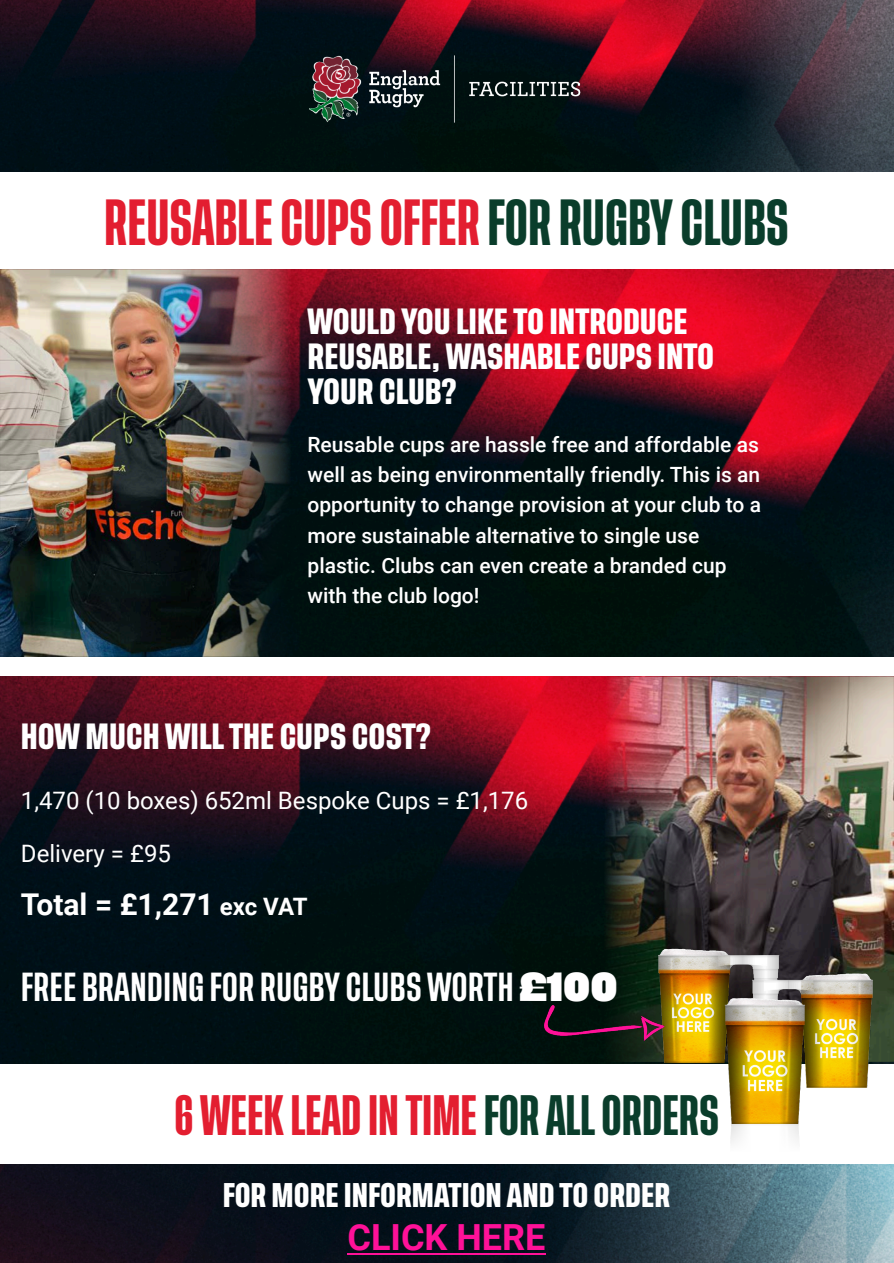
<style>
.page{position:relative;width:894px;height:1263px;background:#fff}
.page>*{position:absolute;margin:0;border:0;box-sizing:border-box;transform-origin:0 0}
.t1{font:600 48.3px "Tusker Grotesk 4600";color:#e31e30}
.t2{font:600 42.15px "Tusker Grotesk 4600";color:#e31e30}
.t3{font:700 36px "Roboto";color:#ff1198}
.t4{font:500 30px "Tusker Grotesk 5500";color:#fff}
.t5{font:700 30px "Roboto";color:#fff}
.t6{font:600 27px "Tusker Grotesk 6600";color:#fff}
.t7{font:600 25.35px "Tusker Grotesk 6600";color:#fff}
.t8{font:24px "Roboto";color:#fff}
.t9{font:700 24px "Roboto";letter-spacing:-.025em;color:#fff}
.t10{font:500 21px "Roboto";color:#fff}
.s1{color:#0a3d2b}
.s2{font-family:"Tusker Grotesk 8700";font-weight:700}
</style>
<div class="page">
<img style="left:0;top:1164px;width:893px;height:99px">
<hr style="left:347px;top:1253px;width:198px;height:2px;background:#ff1198">
<img style="left:0;top:676px;width:893px;height:387px">
<img style="left:603px;top:676px;width:290px;height:385px">
<img style="left:292px;top:270px;width:601px;height:387px">
<img style="left:0;top:270px;width:292px;height:387px">
<img style="left:0;top:0;width:893px;height:171px">
<img style="left:651px;top:933px;width:229px;height:210px">
<img style="left:544px;top:1005px;width:120px;height:35px">
<img style="left:306px;top:18px;width:281px;height:141px">
<p class="t1" style="left:104px;top:200px;width:685px">REUSABLE CUPS OFFER <span class="s1">FOR RUGBY CLUBS</span></p>
<p class="t6" style="left:307px;top:308px;width:381px">WOULD YOU LIKE TO INTRODUCE</p>
<p class="t6" style="left:307px;top:343px;width:408px">REUSABLE, WASHABLE CUPS INTO</p>
<p class="t6" style="left:307px;top:378px;width:151px">YOUR CLUB?</p>
<p class="t10" style="left:307px;top:436px;width:453px">Reusable cups are hassle free and affordable as</p>
<p class="t10" style="left:307px;top:466px;width:454px">well as being environmentally friendly. This is an</p>
<p class="t10" style="left:307px;top:497px;width:455px">opportunity to change provision at your club to a</p>
<p class="t10" style="left:307px;top:527px;width:393px">more sustainable alternative to single use</p>
<p class="t10" style="left:307px;top:557px;width:420px">plastic. Clubs can even create a branded cup</p>
<p class="t10" style="left:307px;top:588px;width:173px">with the club logo!</p>
<p class="t6" style="left:21px;top:723px;width:411px">HOW MUCH WILL THE CUPS COST?</p>
<p class="t8" style="left:21px;top:791px;width:508px">1,470 (10 boxes) 652ml Bespoke Cups = £1,176</p>
<p class="t8" style="left:21px;top:844px;width:151px">Delivery = £95</p>
<p class="t5" style="left:21px;top:892px;width:194px">Total = £1,271</p>
<p class="t9" style="left:220px;top:897px;width:89px">exc VAT</p>
<p class="t4" style="left:21px;top:972px;width:598px">FREE BRANDING FOR RUGBY CLUBS WORTH <span class="s2">£100</span></p>
<p class="t2" style="left:174px;top:1095px;width:546px">6 WEEK LEAD IN TIME <span class="s1">FOR ALL ORDERS</span></p>
<p class="t7" style="left:222px;top:1182px;width:449px">FOR MORE INFORMATION AND TO ORDER</p>
<p class="t3" style="left:347px;top:1223px;width:199px">CLICK HERE</p>
</div>
